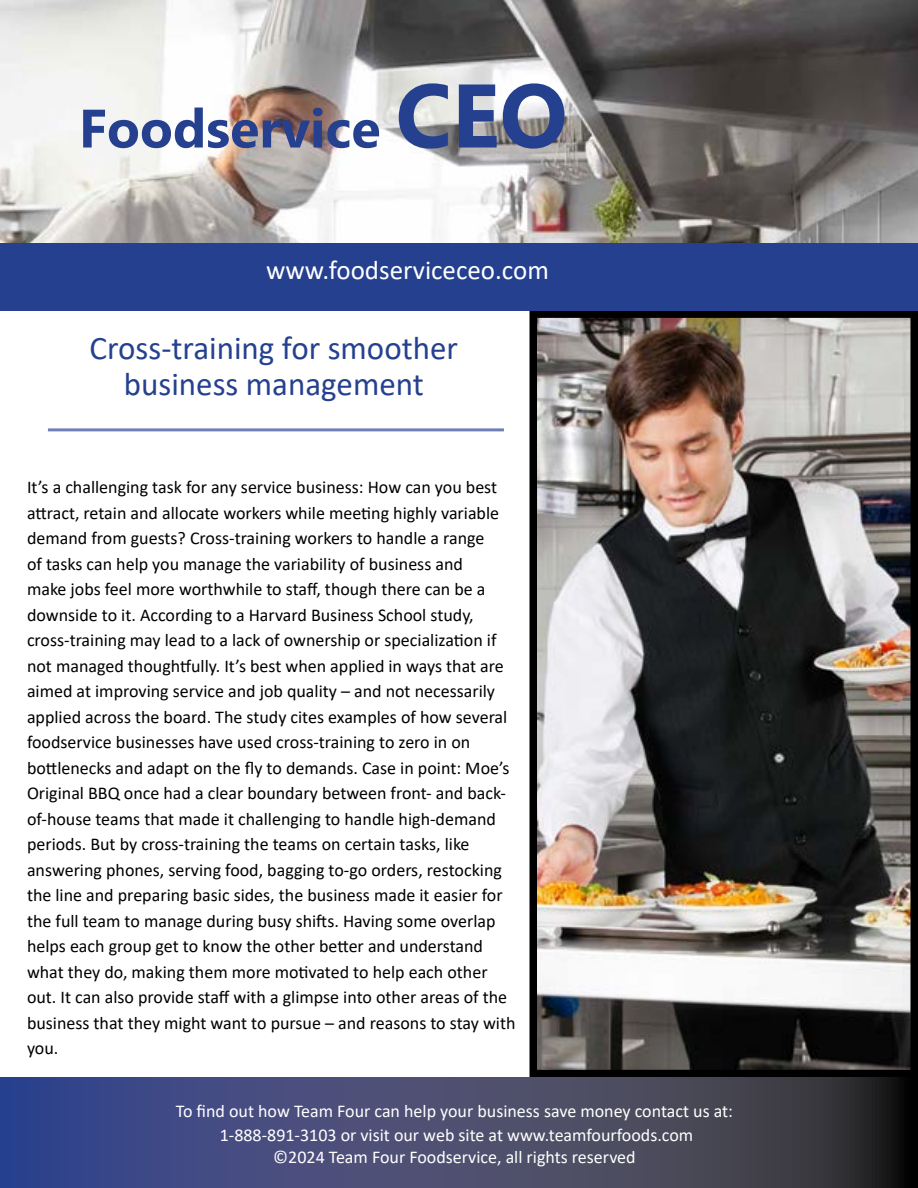
<style>
.page{position:relative;width:918px;height:1188px;background:#fff}
.page>*{position:absolute;margin:0;border:0;box-sizing:border-box;transform-origin:0 0}
.t1{font:700 54px "Myanmar Text";color:#25408f}
.t2{font:33px/36px "Calibri";color:#25408f;text-align:center}
.t3{font:27px "Calibri";color:#fff}
.t4{font:18px/25.5px "Calibri";color:#000}
.t5{font:18px/24px "Calibri";color:#fff;text-align:center}
.s1{font-size:90px}
</style>
<div class="page">
<img style="left:539px;top:319px;width:370px;height:749px">
<div style="left:530px;top:310px;width:388px;height:767px;border:8px solid #000"></div>
<hr style="left:48px;top:428px;width:456px;height:3px;background:#25408f">
<img style="left:0;top:1px;width:918px;height:242px">
<div style="left:0;top:243px;width:918px;height:67px;background:#25408f"></div>
<svg style="left:0;top:1077px;width:918px;height:111px;background:#414567"></svg>
<h1 class="t1" style="left:79px;top:97px;width:490px">Foodservice <span class="s1">CEO</span></h1>
<h3 class="t3" style="left:266px;top:252px;width:284px">www.foodserviceceo.com</h3>
<h2 class="t2" style="left:90px;top:329px;width:370px">Cross-training for smoother business management</h2>
<p class="t4" style="left:27px;top:474px;width:490px">It’s a challenging task for any service business: How can you best attract, retain and allocate workers while meeting highly variable demand from guests? Cross-training workers to handle a range<br>of tasks can help you manage the variability of business and<br>make jobs feel more worthwhile to staff, though there can be a downside to it. According to a Harvard Business School study, cross-training may lead to a lack of ownership or specialization if not managed thoughtfully. It’s best when applied in ways that are aimed at improving service and job quality – and not necessarily applied across the board. The study cites examples of how several foodservice businesses have used cross-training to zero in on bottlenecks and adapt on the fly to demands. Case in point: Moe’s Original BBQ once had a clear boundary between front- and back&shy;of-house teams that made it challenging to handle high-demand periods. But by cross-training the teams on certain tasks, like answering phones, serving food, bagging to-go orders, restocking the line and preparing basic sides, the business made it easier for the full team to manage during busy shifts. Having some overlap helps each group get to know the other better and understand what they do, making them more motivated to help each other out. It can also provide staff with a glimpse into other areas of the business that they might want to pursue – and reasons to stay with you.</p>
<p class="t5" style="left:176px;top:1099px;width:559px">To find out how Team Four can help your business save money contact us at:<br>1-888-891-3103 or visit our web site at www.teamfourfoods.com</p>
<p class="t5" style="left:273px;top:1144px;width:364px">©2024 Team Four Foodservice, all rights reserved</p>
</div>
